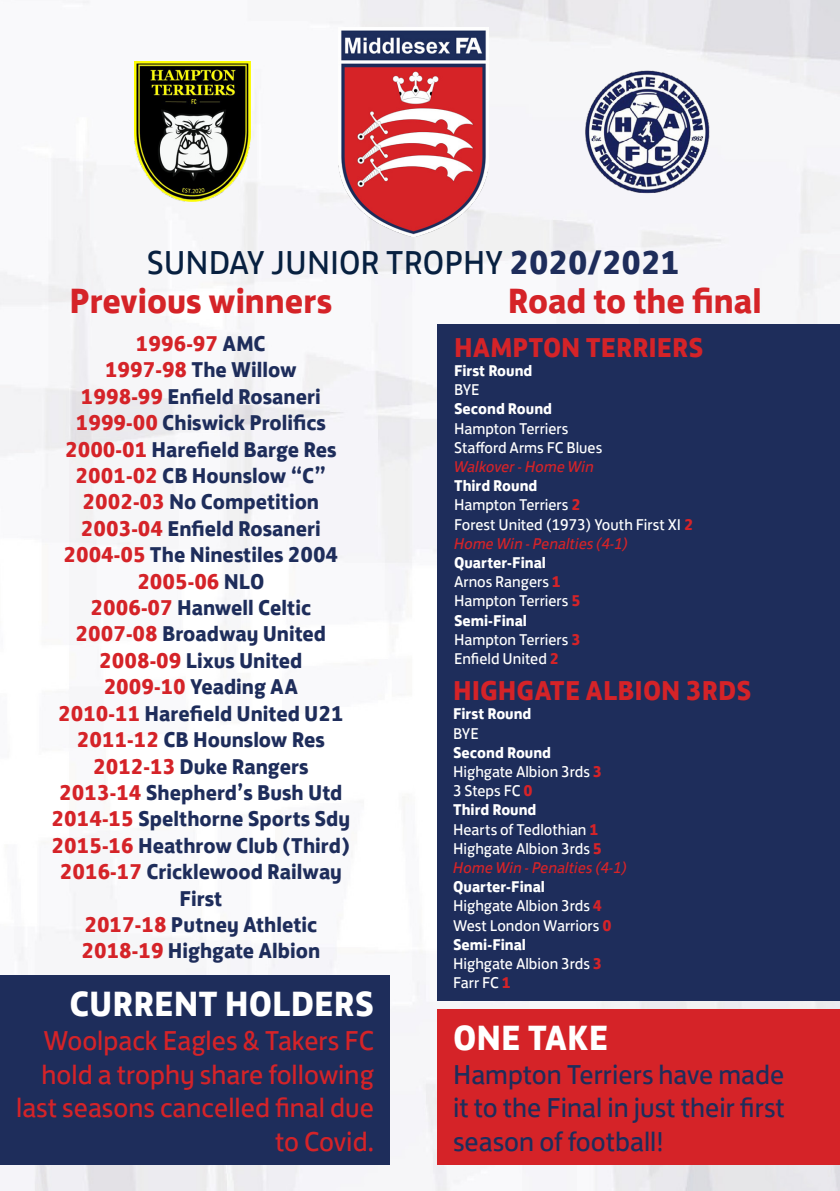
<style>
.page{position:relative;width:840px;height:1191px;background:#fff}
.page>*{position:absolute;margin:0;border:0;box-sizing:border-box;transform-origin:0 0}
.t1{font:700 36px "FS Jack";color:#d52328}
.t2{font:700 36px "FS Jack";color:#fff}
.t3{font:34px "FS Jack";color:#072040}
.t4{font:28px/33.6px "FS Jack";color:#d52328;text-align:right}
.t5{font:28px/33.6px "FS Jack";color:#1e2d5b;text-align:justify}
.t6{font:700 28px "FS Jack";color:#d52328}
.t7{font:700 22px/26.4px "FS Jack";color:#1e2d5b;text-align:center}
.t8{font:16px/19.2px "FS Jack";color:#fff}
.t9{font:700 16px "FS Jack";color:#fff}
.t10{font:italic 16px "FS Jack";color:#d52328}
.s1{font-weight:700;color:#1e2d5b}
.s2{color:#d52328}
.s3{font-weight:700}
.s4{font-weight:700;color:#d52328}
.s5{font-style:italic;color:#d52328}
</style>
<div class="page">
<img style="left:0;top:0;width:839px;height:1191px">
<img style="left:338px;top:27px;width:150px;height:210px">
<div style="left:437px;top:325px;width:402px;height:676px;background:#1e2d5b"></div>
<div style="left:437px;top:1009px;width:402px;height:155px;background:#d52328"></div>
<div style="left:0;top:975px;width:390px;height:189px;background:#1e2d5b"></div>
<img style="left:580px;top:62px;width:133px;height:140px">
<img style="left:134px;top:62px;width:116px;height:140px">
<h2 class="t3" style="left:147px;top:235px;width:534px">SUNDAY JUNIOR TROPHY <span class="s1">2020/2021</span></h2>
<h1 class="t1" style="left:69px;top:271px;width:264px">Previous winners</h1>
<p class="t7" style="left:52px;top:328px;width:300px"><span class="s2">1996-97</span> AMC<br><span class="s2">1997-98</span> The Willow<br><span class="s2">1998-99</span> Enfield Rosaneri<br><span class="s2">1999-00</span> Chiswick Prolifics<br><span class="s2">2000-01</span> Harefield Barge Res<br><span class="s2">2001-02</span> CB Hounslow “C”<br><span class="s2">2002-03</span> No Competition<br><span class="s2">2003-04</span> Enfield Rosaneri<br><span class="s2">2004-05</span> The Ninestiles 2004<br><span class="s2">2005-06</span> NLO<br><span class="s2">2006-07</span> Hanwell Celtic<br><span class="s2">2007-08</span> Broadway United<br><span class="s2">2008-09</span> Lixus United<br><span class="s2">2009-10</span> Yeading AA<br><span class="s2">2010-11</span> Harefield United U21<br><span class="s2">2011-12</span> CB Hounslow Res<br><span class="s2">2012-13</span> Duke Rangers<br><span class="s2">2013-14</span> Shepherd’s Bush Utd<br><span class="s2">2014-15</span> Spelthorne Sports Sdy<br><span class="s2">2015-16</span> Heathrow Club (Third)<br><span class="s2">2016-17</span> Cricklewood Railway<br>First<br><span class="s2">2017-18</span> Putney Athletic<br><span class="s2">2018-19</span> Highgate Albion</p>
<h1 class="t1" style="left:507px;top:271px;width:255px">Road to the final</h1>
<p class="t6" style="left:454px;top:324px;width:251px">HAMPTON TERRIERS</p>
<p class="t9" style="left:454px;top:357px;width:80px">First Round</p>
<p class="t8" style="left:454px;top:379px;width:27px">BYE</p>
<p class="t9" style="left:454px;top:395px;width:99px">Second Round</p>
<p class="t8" style="left:454px;top:417px;width:150px">Hampton Terriers<br>Stafford Arms FC Blues</p>
<p class="t10" style="left:454px;top:454px;width:141px">Walkover - Home Win</p>
<p class="t8" style="left:454px;top:475px;width:240px"><span class="s3">Third Round<br></span>Hampton Terriers <span class="s4">2<br></span>Forest United (1973) Youth First XI <span class="s4">2<br></span><span class="s5">Home Win - Penalties (4-1)</span></p>
<p class="t8" style="left:454px;top:551px;width:128px"><span class="s3">Quarter-Final<br></span>Arnos Rangers <span class="s4">1<br></span>Hampton Terriers <span class="s4">5<br></span><span class="s3">Semi-Final<br></span>Hampton Terriers <span class="s4">3<br></span>Enfield United <span class="s4">2</span></p>
<p class="t6" style="left:453px;top:667px;width:299px">HIGHGATE ALBION 3RDS</p>
<p class="t9" style="left:453px;top:700px;width:80px">First Round</p>
<p class="t8" style="left:453px;top:722px;width:27px">BYE</p>
<p class="t8" style="left:453px;top:741px;width:175px"><span class="s3">Second Round<br></span>Highgate Albion 3rds <span class="s4">3<br></span>3 Steps FC <span class="s4">0<br></span><span class="s3">Third Round<br></span>Hearts of Tedlothian <span class="s4">1<br></span>Highgate Albion 3rds <span class="s4">5<br></span><span class="s5">Home Win - Penalties (4-1)</span></p>
<p class="t8" style="left:453px;top:875px;width:160px"><span class="s3">Quarter-Final<br></span>Highgate Albion 3rds <span class="s4">4<br></span>West London Warriors <span class="s4">0<br></span><span class="s3">Semi-Final<br></span>Highgate Albion 3rds <span class="s4">3<br></span>Farr FC <span class="s4">1</span></p>
<h1 class="t2" style="left:453px;top:1007px;width:157px">ONE TAKE</h1>
<p class="t5" style="left:453px;top:1055px;width:333px">Hampton Terriers have made it to the Final in just their first season of football!</p>
<h1 class="t2" style="left:69px;top:973px;width:306px">CURRENT HOLDERS</h1>
<p class="t4" style="left:16px;top:1021px;width:359px">Woolpack Eagles &amp; Takers FC hold a trophy share following last seasons cancelled final due to Covid.</p>
</div>
